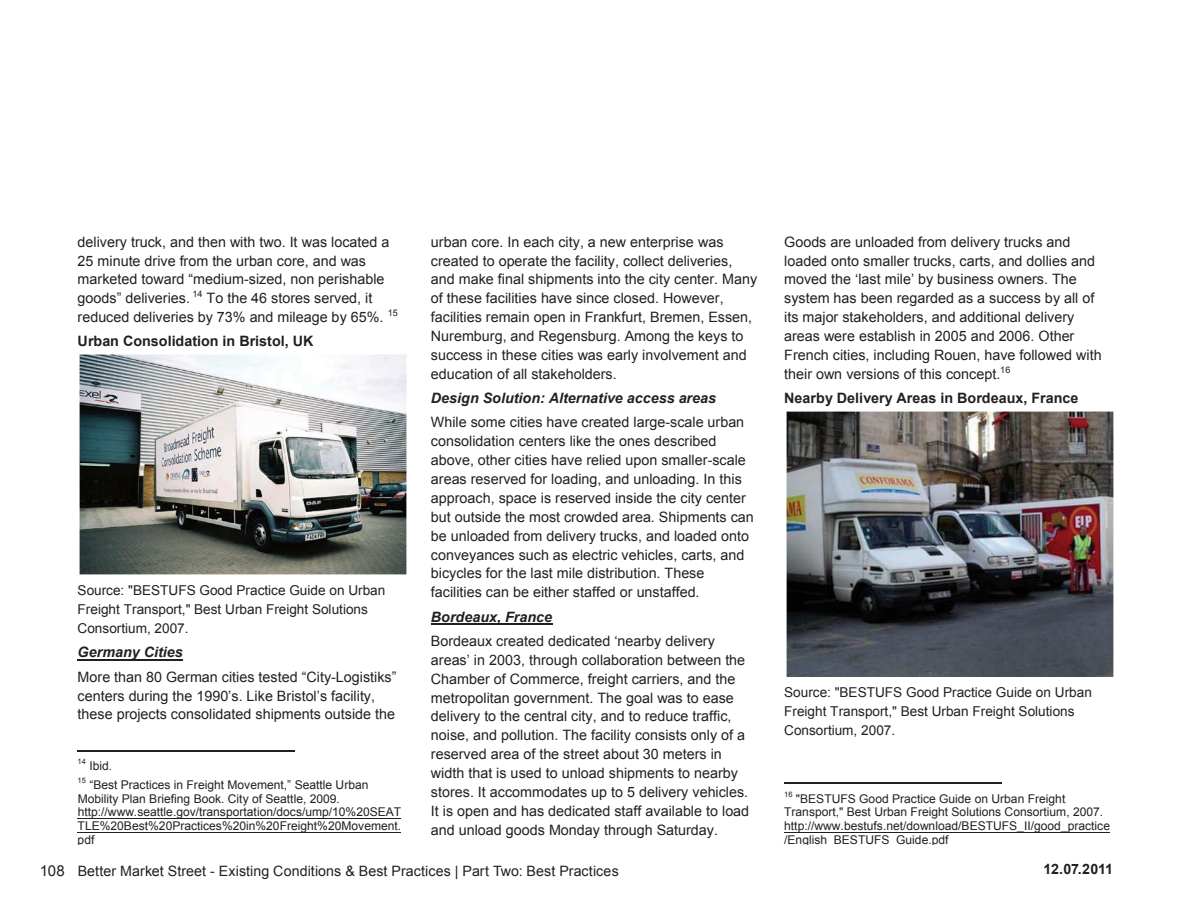
<style>
.page{position:relative;width:1188px;height:918px;background:#fff}
.page>*{position:absolute;margin:0;border:0;box-sizing:border-box;transform-origin:0 0}
.t1{font:16.65px "Calibri";color:#231f20}
.t2{font:14.25px/18.9px "Arial";color:#231f20}
.t3{font:700 14.25px "Arial";color:#231f20}
.t4{font:italic 700 14.25px "Arial";color:#231f20}
.t5{font:13.65px/18.9px "Arial";color:#231f20}
.t6{font:12px/14px "Arial";color:#231f20}
.t7{font:7.5px "Arial";color:#231f20}
.s1{font-size:15px}
</style>
<div class="page">
<hr style="left:78px;top:659px;width:105px;height:1px;background:#231f20">
<hr style="left:78px;top:750px;width:217px;height:2px;background:#231f20">
<hr style="left:78px;top:818px;width:323px;height:1px;background:#231f20">
<hr style="left:78px;top:832px;width:323px;height:1px;background:#231f20">
<hr style="left:431px;top:623px;width:121px;height:2px;background:#231f20">
<hr style="left:784px;top:783px;width:218px;height:1px;background:#231f20">
<hr style="left:784px;top:832px;width:326px;height:1px;background:#231f20">
<img style="left:79px;top:354px;width:328px;height:221px">
<img style="left:786px;top:411px;width:327px;height:265px">
<p class="t2" style="left:78px;top:232px;width:322px">delivery truck, and then with two. It was located a 25 minute drive from the urban core, and was marketed toward “medium-sized, non perishable goods” deliveries. <sup>14</sup> To the 46 stores served, it reduced deliveries by 73% and mileage by 65%. <sup>15</sup></p>
<p class="t3" style="left:78px;top:332px;width:237px">Urban Consolidation in Bristol, UK</p>
<p class="t5" style="left:78px;top:581px;width:309px">Source: "BESTUFS Good Practice Guide on Urban<br>Freight Transport," Best Urban Freight Solutions<br>Consortium, 2007.</p>
<p class="t4" style="left:78px;top:643px;width:107px">Germany Cities</p>
<p class="t2" style="left:78px;top:667px;width:320px">More than 80 German cities tested “City-Logistiks” centers during the 1990’s. Like Bristol’s facility, these projects consolidated shipments outside the</p>
<p class="t7" style="left:78px;top:757px;width:10px">14</p>
<p class="t6" style="left:89px;top:759px;width:24px">Ibid.</p>
<p class="t7" style="left:78px;top:775px;width:10px">15</p>
<p class="t6" style="left:78px;top:778px;width:325px;text-indent:12px">“Best Practices in Freight Movement,” Seattle Urban Mobility Plan Briefing Book. City of Seattle, 2009. http://www.seattle.gov/transportation/docs/ump/10%20SEAT TLE%20Best%20Practices%20in%20Freight%20Movement. pdf</p>
<p class="t2" style="left:431px;top:232px;width:328px">urban core. In each city, a new enterprise was created to operate the facility, collect deliveries, and make final shipments into the city center. Many of these facilities have since closed. However, facilities remain open in Frankfurt, Bremen, Essen, Nuremburg, and Regensburg. Among the keys to success in these cities was early involvement and education of all stakeholders.</p>
<p class="t4" style="left:431px;top:389px;width:287px">Design Solution: Alternative access areas</p>
<p class="t2" style="left:431px;top:413px;width:324px">While some cities have created large-scale urban consolidation centers like the ones described above, other cities have relied upon smaller-scale areas reserved for loading, and unloading. In this approach, space is reserved inside the city center but outside the most crowded area. Shipments can be unloaded from delivery trucks, and loaded onto conveyances such as electric vehicles, carts, and bicycles for the last mile distribution. These facilities can be either staffed or unstaffed.</p>
<p class="t4" style="left:431px;top:607px;width:123px">Bordeaux, France</p>
<p class="t2" style="left:431px;top:632px;width:320px">Bordeaux created dedicated ‘nearby delivery areas’ in 2003, through collaboration between the Chamber of Commerce, freight carriers, and the metropolitan government. The goal was to ease delivery to the central city, and to reduce traffic, noise, and pollution. The facility consists only of a reserved area of the street about 30 meters in width that is used to unload shipments to nearby stores. It accommodates up to 5 delivery vehicles.<br>It is open and has dedicated staff available to load and unload goods Monday through Saturday.</p>
<p class="t2" style="left:784px;top:232px;width:319px">Goods are unloaded from delivery trucks and loaded onto smaller trucks, carts, and dollies and moved the ‘last mile’ by business owners. The system has been regarded as a success by all of its major stakeholders, and additional delivery areas were establish in 2005 and 2006. Other French cities, including Rouen, have followed with their own versions of this concept.<sup>16</sup></p>
<p class="t3" style="left:784px;top:389px;width:296px">nearby Delivery Areas in Bordeaux, France</p>
<p class="t5" style="left:784px;top:683px;width:309px">Source: "BESTUFS Good Practice Guide on Urban<br>Freight Transport," Best Urban Freight Solutions<br>Consortium, 2007.</p>
<p class="t7" style="left:784px;top:789px;width:10px">16</p>
<p class="t6" style="left:784px;top:792px;width:327px;text-indent:12px">"BESTUFS Good Practice Guide on Urban Freight Transport," Best Urban Freight Solutions Consortium, 2007. http://www.bestufs.net/download/BESTUFS_II/good_practice /English_BESTUFS_Guide.pdf</p>
<p class="t2" style="left:40px;top:862px;width:580px"><span class="s1">108</span> Better Market Street - Existing Conditions &amp; Best Practices | Part Two: Best Practices</p>
<p class="t3" style="left:1044px;top:860px;width:71px">12.07.2011</p>
<p class="t1" style="left:78px;top:865px;width:10px">7</p>
<p class="t2" style="left:139px;top:867px;width:233px">Better Market Street | Best Practices</p>
</div>
